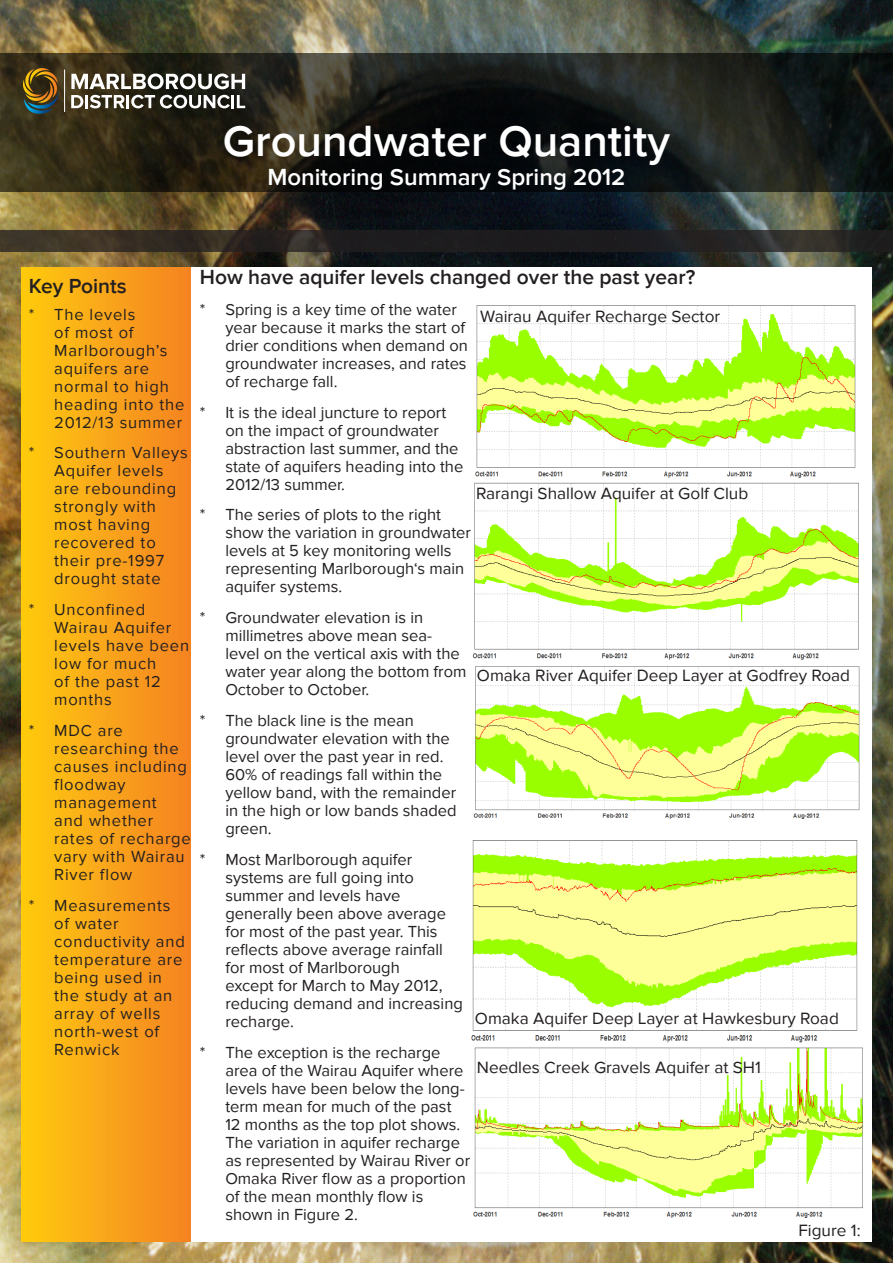
<style>
.page{position:relative;width:893px;height:1263px;background:#fff}
.page>*{position:absolute;margin:0;border:0;box-sizing:border-box;transform-origin:0 0}
.t1{font:600 45px "Proxima Nova";color:#fff}
.t2{font:600 24px "Proxima Nova";color:#fff}
.Keypoints{font:600 21px "Proxima Nova";color:#231f20}
.t3{font:16.8px "Proxima Nova";color:#231f20}
.t4{font:16.5px/18px "Proxima Nova";color:#231f20}
.t5{font:16.5px/18px "Proxima Nova";letter-spacing:.05em;color:#231f20}
</style>
<div class="page">
<img style="left:0;top:0;width:893px;height:1263px">
<div style="left:21px;top:268px;width:170px;height:974px;background:linear-gradient(to right,#ffcb0e,#f48222)"></div>
<svg style="left:0;top:53px;width:893px;height:139px;background:#1d1e17"></svg>
<svg style="left:71px;top:74px;width:174px;height:15px"></svg>
<svg style="left:71px;top:95px;width:174px;height:13px"></svg>
<hr style="left:64px;top:70px;width:1px;height:42px;background:#fff">
<svg style="left:21px;top:68px;width:38px;height:48px;background:#5d4f26"></svg>
<svg style="left:0;top:230px;width:893px;height:22px;background:#292522"></svg>
<div style="left:191px;top:268px;width:319px;height:974px;background:#fff"></div>
<div style="left:510px;top:268px;width:362px;height:974px;background:#fff"></div>
<img style="left:475px;top:305px;width:381px;height:173px">
<img style="left:472px;top:482px;width:387px;height:178px">
<img style="left:473px;top:666px;width:387px;height:153px">
<img style="left:471px;top:840px;width:387px;height:203px">
<img style="left:473px;top:1047px;width:390px;height:171px">
<p class="t1" style="left:223px;top:115px;width:449px">Groundwater Quantity</p>
<p class="t2" style="left:267px;top:163px;width:360px">Monitoring Summary Spring 2012</p>
<p class="Keypoints" style="left:29px;top:274px;width:100px">Key Points</p>
<p class="t5" style="left:54px;top:305px;width:132px;text-indent:-26px">* The levels<br>of most of<br>Marlborough’s aquifers are normal to high heading into the<br>2012/13 summer</p>
<p class="t5" style="left:54px;top:444px;width:135px;text-indent:-26px">* Southern Valleys<br>Aquifer levels are rebounding strongly with most having recovered to their pre-1997 drought state</p>
<p class="t5" style="left:54px;top:601px;width:136px;text-indent:-26px">* Unconfined<br>Wairau Aquifer levels have been low for much<br>of the past 12 months</p>
<p class="t5" style="left:54px;top:722px;width:138px;text-indent:-26px">* MDC are researching the causes including floodway management<br>and whether rates of recharge vary with Wairau<br>River flow</p>
<p class="t5" style="left:54px;top:896px;width:132px;text-indent:-26px">* Measurements of water conductivity and temperature are being used in the study at an array of wells north-west of<br>Renwick</p>
<p class="Keypoints" style="left:200px;top:265px;width:497px">How have aquifer levels changed over the past year?</p>
<p class="t4" style="left:225px;top:301px;width:244px;text-indent:-26px">* Spring is a key time of the water year because it marks the start of drier conditions when demand on groundwater increases, and rates of recharge fall.</p>
<p class="t4" style="left:225px;top:403px;width:239px;text-indent:-26px">* It is the ideal juncture to report on the impact of groundwater abstraction last summer, and the state of aquifers heading into the<br>2012/13 summer.</p>
<p class="t4" style="left:225px;top:506px;width:247px;text-indent:-26px">* The series of plots to the right show the variation in groundwater levels at 5 key monitoring wells representing Marlborough‘s main aquifer systems.</p>
<p class="t4" style="left:225px;top:609px;width:243px;text-indent:-26px">* Groundwater elevation is in millimetres above mean sea&shy;level on the vertical axis with the water year along the bottom from<br>October to October.</p>
<p class="t4" style="left:225px;top:712px;width:233px;text-indent:-26px">* The black line is the mean groundwater elevation with the level over the past year in red.<br>60% of readings fall within the yellow band, with the remainder in the high or low bands shaded green.</p>
<p class="t4" style="left:225px;top:850px;width:239px;text-indent:-26px">* Most Marlborough aquifer systems are full going into summer and levels have generally been above average for most of the past year. This reflects above average rainfall for most of Marlborough<br>except for March to May 2012, reducing demand and increasing recharge.</p>
<p class="t4" style="left:225px;top:1043px;width:246px;text-indent:-26px">* The exception is the recharge area of the Wairau Aquifer where levels have been below the long&shy;term mean for much of the past<br>12 months as the top plot shows.<br>The variation in aquifer recharge as represented by Wairau River or<br>Omaka River flow as a proportion of the mean monthly flow is shown in Figure 2.</p>
<p class="t3" style="left:480px;top:307px;width:241px">Wairau Aquifer Recharge Sector</p>
<p class="t3" style="left:476px;top:484px;width:274px">Rarangi Shallow Aquifer at Golf Club</p>
<p class="t3" style="left:477px;top:665px;width:375px">Omaka River Aquifer Deep Layer at Godfrey Road</p>
<p class="t3" style="left:475px;top:1008px;width:365px">Omaka Aquifer Deep Layer at Hawkesbury Road</p>
<p class="t3" style="left:477px;top:1057px;width:286px">Needles Creek Gravels Aquifer at SH1</p>
<p class="t3" style="left:798px;top:1221px;width:64px">Figure 1:</p>
</div>
